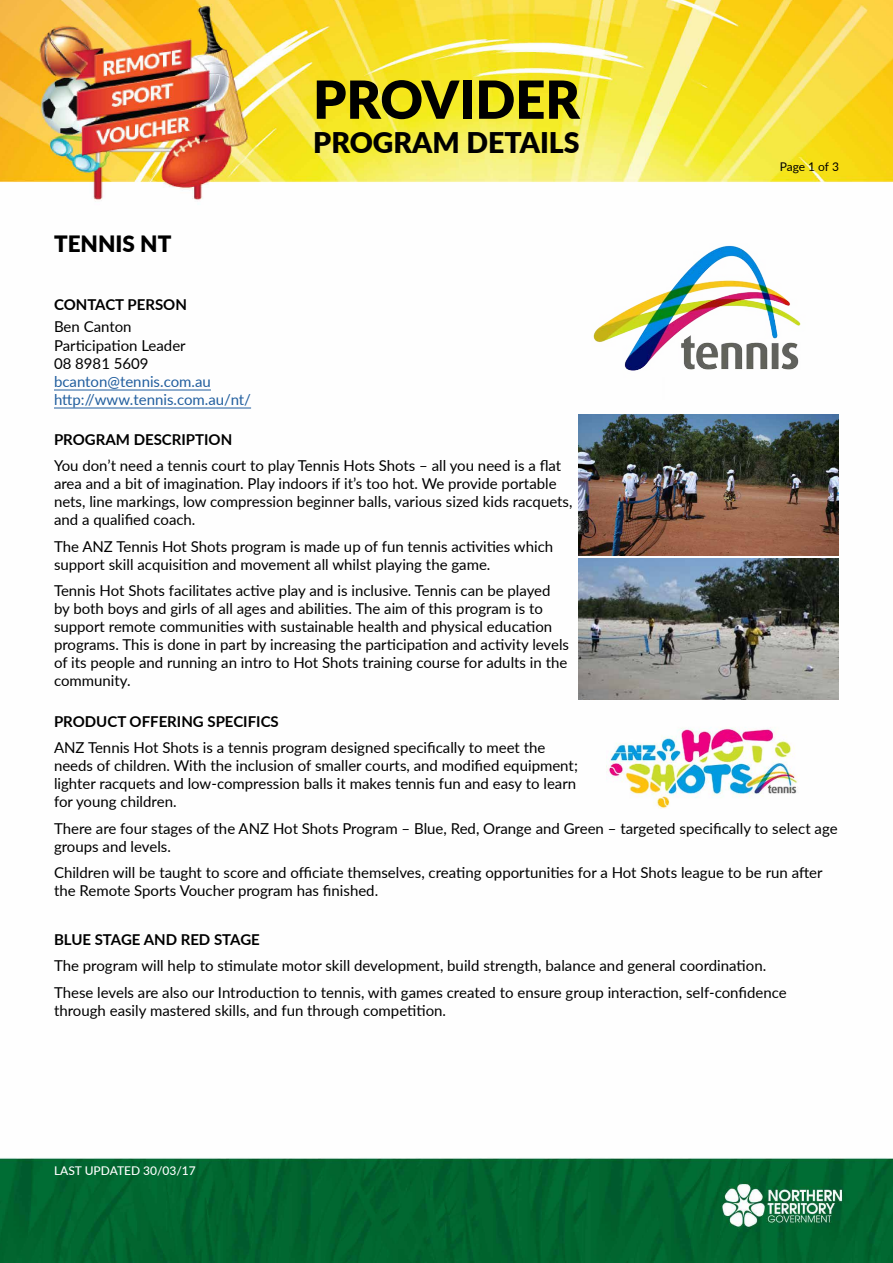
<style>
.page{position:relative;width:893px;height:1263px;background:#fff}
.page>*{position:absolute;margin:0;border:0;box-sizing:border-box;transform-origin:0 0}
.t1{font:900 52.5px "Lato";color:#000}
.t2{font:900 28.5px "Lato";color:#000}
.t3{font:900 22.5px "Lato";color:#000}
.t4{font:15px/18px "Lato";color:#000}
.t5{font:700 15px "Lato";color:#000}
.t6{font:15px/18px "Lato";color:#215e9e}
.t7{font:500 12px "Lato";color:#fff}
.t8{font:12px "Lato";letter-spacing:-.01em;color:#000}
</style>
<div class="page">
<img style="left:0;top:0;width:893px;height:1263px">
<hr style="left:54px;top:390px;width:157px;height:1px;background:#215e9e">
<hr style="left:54px;top:408px;width:197px;height:1px;background:#215e9e">
<img style="left:578px;top:238px;width:261px;height:161px">
<img style="left:606px;top:721px;width:194px;height:88px">
<img style="left:578px;top:415px;width:261px;height:140px">
<img style="left:578px;top:559px;width:261px;height:141px">
<h3 class="t3" style="left:54px;top:227px;width:119px">TENNIS NT</h3>
<h1 class="t1" style="left:313px;top:60px;width:268px">PROVIDER</h1>
<h2 class="t2" style="left:313px;top:121px;width:268px">PROGRAM DETAILS</h2>
<p class="t8" style="left:780px;top:158px;width:61px">Page 1 of 3</p>
<p class="t5" style="left:54px;top:294px;width:134px">CONTACT PERSON</p>
<p class="t4" style="left:54px;top:317px;width:133px">Ben Canton<br>Participation Leader<br>08 8981 5609</p>
<p class="t6" style="left:54px;top:371px;width:199px">bcanton@tennis.com.au http://www.tennis.com.au/nt/</p>
<p class="t5" style="left:54px;top:428px;width:180px">PROGRAM DESCRIPTION</p>
<p class="t4" style="left:54px;top:456px;width:520px">You don’t need a tennis court to play Tennis Hots Shots – all you need is a flat area and a bit of imagination. Play indoors if it’s too hot. We provide portable nets, line markings, low compression beginner balls, various sized kids racquets, and a qualified coach.</p>
<p class="t4" style="left:54px;top:537px;width:501px">The ANZ Tennis Hot Shots program is made up of fun tennis activities which support skill acquisition and movement all whilst playing the game.</p>
<p class="t4" style="left:54px;top:581px;width:517px">Tennis Hot Shots facilitates active play and is inclusive. Tennis can be played by both boys and girls of all ages and abilities. The aim of this program is to support remote communities with sustainable health and physical education programs. This is done in part by increasing the participation and activity levels of its people and running an intro to Hot Shots training course for adults in the community.</p>
<p class="t5" style="left:54px;top:710px;width:226px">PRODUCT OFFERING SPECIFICS</p>
<p class="t4" style="left:54px;top:738px;width:525px">ANZ Tennis Hot Shots is a tennis program designed specifically to meet the needs of children. With the inclusion of smaller courts, and modified equipment; lighter racquets and low-compression balls it makes tennis fun and easy to learn for young children.</p>
<p class="t4" style="left:54px;top:818px;width:785px">There are four stages of the ANZ Hot Shots Program – Blue, Red, Orange and Green – targeted specifically to select age groups and levels.</p>
<p class="t4" style="left:54px;top:863px;width:770px">Children will be taught to score and officiate themselves, creating opportunities for a Hot Shots league to be run after the Remote Sports Voucher program has finished.</p>
<p class="t5" style="left:54px;top:928px;width:207px">BLUE STAGE AND RED STAGE</p>
<p class="t4" style="left:54px;top:952px;width:734px;line-height:26.5px">The program will help to stimulate motor skill development, build strength, balance and general coordination.<br>These levels are also our Introduction to tennis, with games created to ensure group interaction, self-confidence</p>
<p class="t4" style="left:54px;top:1001px;width:394px">through easily mastered skills, and fun through competition.</p>
<p class="t7" style="left:54px;top:1161px;width:143px">LAST UPDATED 30/03/17</p>
</div>
